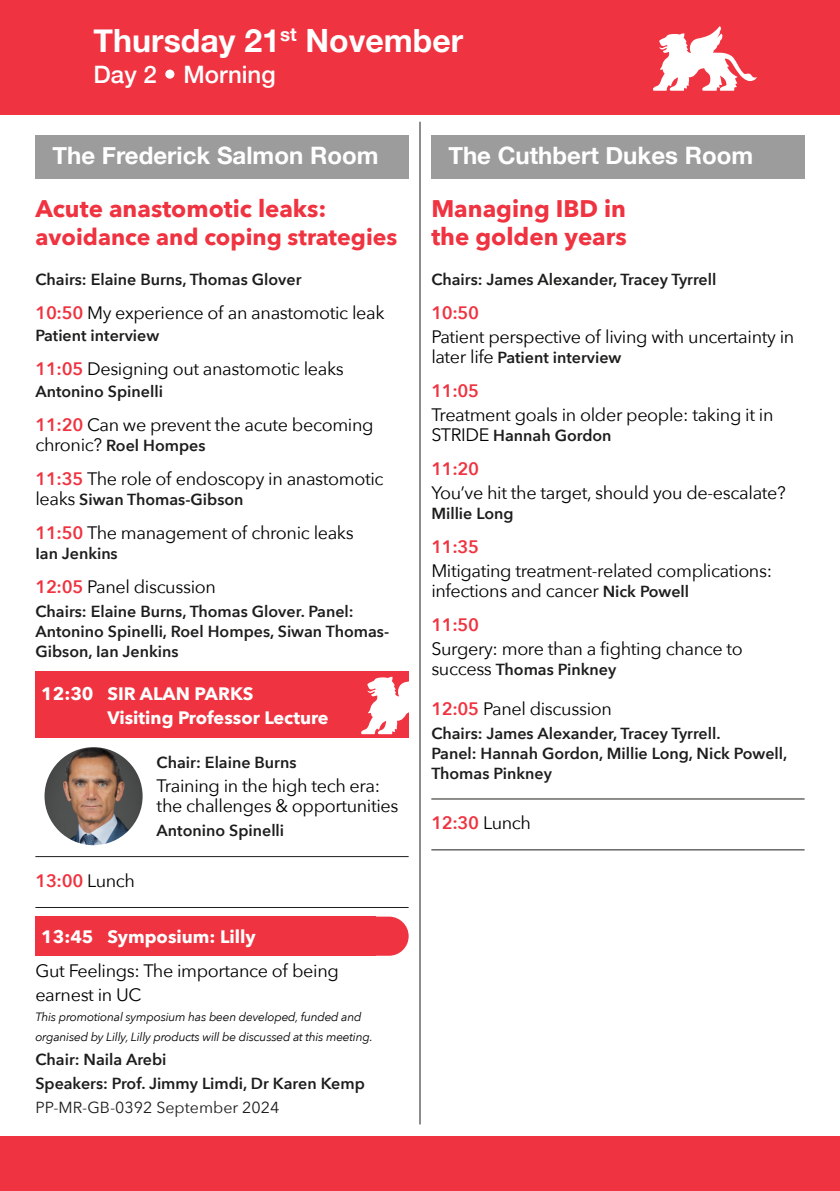
<style>
.page{position:relative;width:840px;height:1191px;background:#fff}
.page>*{position:absolute;margin:0;border:0;box-sizing:border-box;transform-origin:0 0}
.t1{font:700 32px "Helvetica Neue";color:#fff}
.t2{font:700 24px/28px "Avenir Next";color:#ef3340}
.t3{font:700 24px "Helvetica Neue";color:#fff}
.t4{font:500 24px "Helvetica Neue";color:#fff}
.t5{font:700 23px "Avenir Next";color:#ef3340}
.t6{font:18px/20px "Avenir Next";letter-spacing:-.02em;color:#000}
.t7{font:700 18px/24px "Avenir Next";color:#fff}
.t8{font:600 18px "Avenir Next";letter-spacing:-.02em;color:#ef3340}
.t9{font:600 16px/20px "Avenir Next";color:#1d1d1b}
.t10{font:16px "Avenir Next";color:#1d1d1b}
.t11{font:italic 12px/20px "Avenir Next";letter-spacing:-.02em;color:#000}
.s1{font-weight:600;color:#ef3340}
.s2{font-weight:400;font-size:18px;color:#000}
.s3{font-weight:600;font-size:16px;color:#1d1d1b}
.s4{font-weight:400;color:#000}
</style>
<div class="page">
<hr style="left:419px;top:122px;width:1px;height:1002px;background:#1d1d1b">
<div style="left:0;top:1136px;width:839px;height:55px;background:#ef3340"></div>
<div style="left:431px;top:135px;width:373px;height:44px;background:#9d9c9c"></div>
<div style="left:35px;top:135px;width:373px;height:44px;background:#9d9c9c"></div>
<div style="left:0;top:0;width:839px;height:114px;background:#ef3340"></div>
<hr style="left:431px;top:849px;width:373px;height:1px;background:#1d1d1b">
<hr style="left:431px;top:798px;width:373px;height:1px;background:#1d1d1b">
<hr style="left:35px;top:907px;width:373px;height:1px;background:#1d1d1b">
<hr style="left:35px;top:856px;width:373px;height:1px;background:#1d1d1b">
<svg style="left:653px;top:26px;width:103px;height:65px"></svg>
<div style="left:165px;top:70px;width:9px;height:9px;background:#fff;border-radius:50%"></div>
<img style="left:44px;top:747px;width:98px;height:98px;border-radius:50%">
<div style="left:35px;top:671px;width:373px;height:67px;background:#ef3340"></div>
<svg style="left:361px;top:671px;width:48px;height:63px"></svg>
<div style="left:35px;top:916px;width:340px;height:39px;background:#ef3340"></div>
<div style="left:342px;top:916px;width:66px;height:39px;background:#ef3340;border-radius:20px"></div>
<h1 class="t1" style="left:94px;top:21px;width:371px">Thursday 21<sup>st</sup> November</h1>
<h2 class="t4" style="left:94px;top:59px;width:183px">Day 2 Morning</h2>
<h2 class="t3" style="left:52px;top:141px;width:327px">The Frederick Salmon Room</h2>
<h2 class="t3" style="left:448px;top:141px;width:306px">The Cuthbert Dukes Room</h2>
<h2 class="t2" style="left:35px;top:195px;width:292px">Acute anastomotic leaks:</h2>
<p class="t5" style="left:35px;top:222px;width:363px">avoidance and coping strategies</p>
<p class="t9" style="left:35px;top:270px;width:267px">Chairs: Elaine Burns, Thomas Glover</p>
<p class="t6" style="left:35px;top:303px;width:350px"><span class="s1">10:50</span> My experience of an anastomotic leak</p>
<p class="t9" style="left:35px;top:326px;width:125px">Patient interview</p>
<p class="t6" style="left:35px;top:359px;width:309px"><span class="s1">11:05</span> Designing out anastomotic leaks</p>
<p class="t9" style="left:35px;top:382px;width:129px">Antonino Spinelli</p>
<p class="t6" style="left:35px;top:415px;width:339px"><span class="s1">11:20</span> Can we prevent the acute becoming</p>
<p class="t9" style="left:35px;top:436px;width:171px"><span class="s2">chronic?</span> Roel Hompes</p>
<p class="t6" style="left:35px;top:469px;width:349px"><span class="s1">11:35</span> The role of endoscopy in anastomotic</p>
<p class="t9" style="left:35px;top:490px;width:209px"><span class="s2">leaks</span> Siwan Thomas-Gibson</p>
<p class="t6" style="left:35px;top:523px;width:319px"><span class="s1">11:50</span> The management of chronic leaks</p>
<p class="t9" style="left:35px;top:544px;width:84px">Ian Jenkins</p>
<p class="t6" style="left:35px;top:577px;width:182px"><span class="s1">12:05</span> Panel discussion</p>
<p class="t9" style="left:35px;top:602px;width:355px">Chairs: Elaine Burns, Thomas Glover. Panel:<br>Antonino Spinelli, Roel Hompes, Siwan Thomas-<br>Gibson, Ian Jenkins</p>
<h2 class="t2" style="left:431px;top:195px;width:197px">Managing IBD in the golden years</h2>
<p class="t9" style="left:431px;top:269px;width:286px">Chairs: James Alexander, Tracey Tyrrell</p>
<p class="t8" style="left:431px;top:301px;width:49px">10:50</p>
<p class="t6" style="left:431px;top:327px;width:364px">Patient perspective of living with uncertainty in</p>
<p class="t9" style="left:431px;top:347px;width:191px"><span class="s2">later life</span> Patient interview</p>
<p class="t8" style="left:431px;top:379px;width:49px">11:05</p>
<p class="t6" style="left:431px;top:405px;width:343px">Treatment goals in older people: taking it in</p>
<p class="t9" style="left:431px;top:425px;width:182px"><span class="s2">STRIDE</span> Hannah Gordon</p>
<p class="t8" style="left:431px;top:457px;width:49px">11:20</p>
<p class="t6" style="left:431px;top:483px;width:355px">You’ve hit the target, should you de-escalate?</p>
<p class="t9" style="left:431px;top:503px;width:84px">Millie Long</p>
<p class="t8" style="left:431px;top:535px;width:49px">11:35</p>
<p class="t6" style="left:431px;top:561px;width:342px">Mitigating treatment-related complications: infections and cancer <span class="s3">Nick Powell</span></p>
<p class="t8" style="left:431px;top:613px;width:49px">11:50</p>
<p class="t6" style="left:431px;top:639px;width:313px">Surgery: more than a fighting chance to</p>
<p class="t9" style="left:431px;top:659px;width:186px"><span class="s2">success</span> Thomas Pinkney</p>
<p class="t6" style="left:431px;top:699px;width:182px"><span class="s1">12:05</span> Panel discussion</p>
<p class="t9" style="left:431px;top:723px;width:357px">Chairs: James Alexander, Tracey Tyrrell.<br>Panel: Hannah Gordon, Millie Long, Nick Powell,<br>Thomas Pinkney</p>
<p class="t8" style="left:431px;top:811px;width:101px">12:30 <span class="s4">Lunch</span></p>
<p class="t7" style="left:107px;top:682px;width:222px;text-indent:-66px">12:30 SIR ALAN PARKS<br>Visiting Professor Lecture</p>
<p class="t9" style="left:156px;top:752px;width:141px">Chair: Elaine Burns</p>
<p class="t6" style="left:156px;top:776px;width:243px">Training in the high tech era: the challenges &amp; opportunities</p>
<p class="t9" style="left:156px;top:820px;width:129px">Antonino Spinelli</p>
<p class="t8" style="left:35px;top:869px;width:101px">13:00 <span class="s4">Lunch</span></p>
<p class="t7" style="left:41px;top:925px;width:216px">13:45 Symposium: Lilly</p>
<p class="t6" style="left:35px;top:959px;width:305px;line-height:24px">Gut Feelings: The importance of being earnest in UC</p>
<p class="t11" style="left:35px;top:1007px;width:339px">This promotional symposium has been developed, funded and organised by Lilly, Lilly products will be discussed at this meeting.</p>
<p class="t9" style="left:35px;top:1048px;width:331px;line-height:24px">Chair: Naila Arebi<br>Speakers: Prof. Jimmy Limdi, Dr Karen Kemp</p>
<p class="t10" style="left:35px;top:1097px;width:245px">PP-MR-GB-0392 September 2024</p>
</div>
